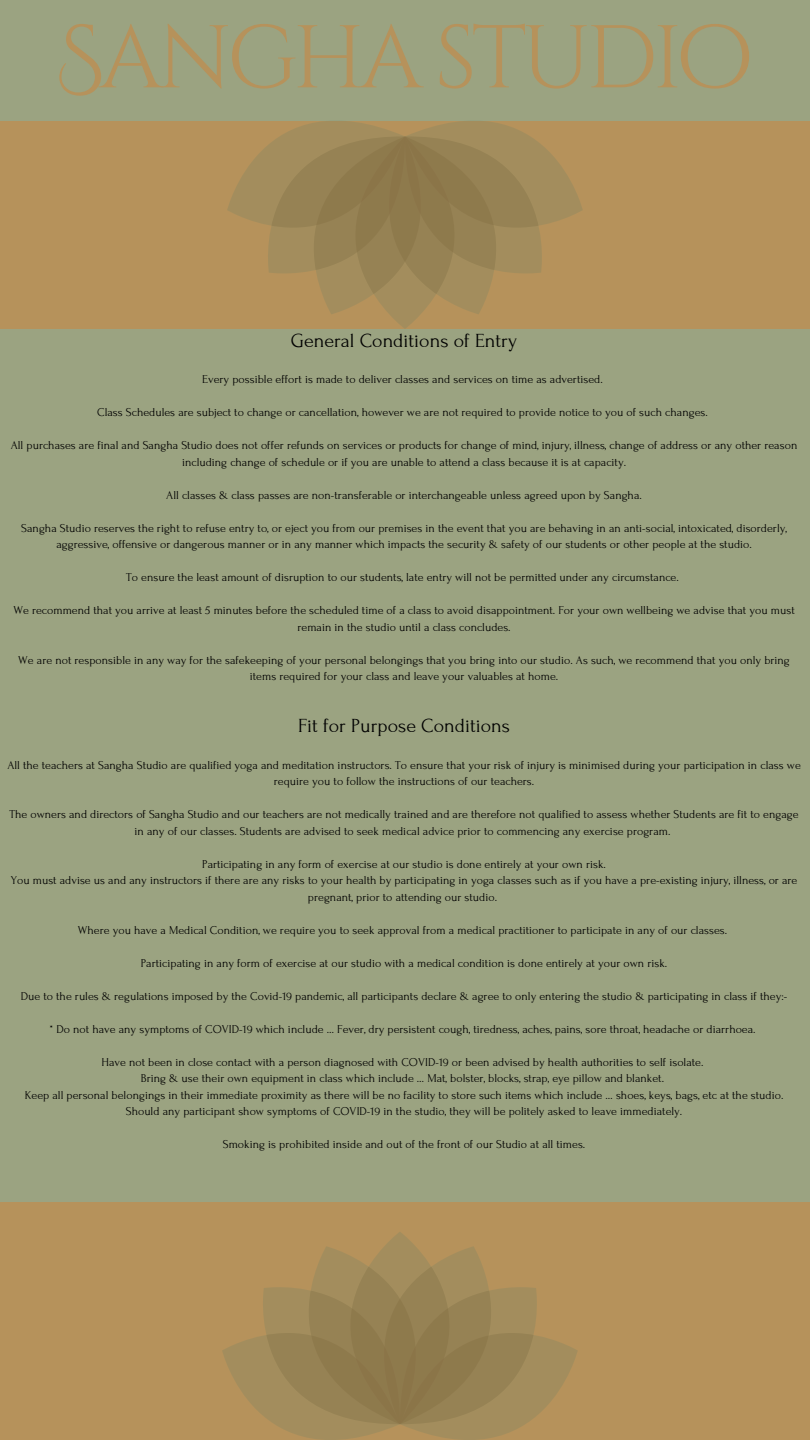
<style>
.page{position:relative;width:810px;height:1440px;background:#b6925b}
.page>*{position:absolute;margin:0;border:0;box-sizing:border-box;transform-origin:0 0}
.t1{font:88.8px "Cinzel Decorative";letter-spacing:-.06em;color:#b6925b}
.t2{font:20px "Forum";color:#000}
.t3{font:12px/16.5px "Forum";color:#000;text-align:center}
</style>
<div class="page">
<div style="left:0;top:329px;width:810px;height:872px;background:#9ba381"></div>
<div style="left:0;top:0;width:810px;height:121px;background:#9ba381"></div>
<svg style="left:227px;top:121px;width:356px;height:208px"></svg>
<svg style="left:222px;top:1232px;width:355px;height:208px"></svg>
<p class="t1" style="left:56px;top:1px;width:699px">SANGHA STUDIO</p>
<p class="t2" style="left:291px;top:329px;width:228px">General Conditions of Entry</p>
<p class="t3" style="left:202px;top:371px;width:402px">Every possible effort is made to deliver classes and services on time as advertised.</p>
<p class="t3" style="left:97px;top:404px;width:612px">Class Schedules are subject to change or cancellation, however we are not required to provide notice to you of such changes.</p>
<p class="t3" style="left:11px;top:437px;width:788px">All purchases are final and Sangha Studio does not offer refunds on services or products for change of mind, injury, illness, change of address or any other reason including change of schedule or if you are unable to attend a class because it is at capacity.</p>
<p class="t3" style="left:166px;top:487px;width:477px">All classes &amp; class passes are non-transferable or interchangeable unless agreed upon by Sangha.</p>
<p class="t3" style="left:21px;top:520px;width:767px">Sangha Studio reserves the right to refuse entry to, or eject you from our premises in the event that you are behaving in an anti-social, intoxicated, disorderly, aggressive, offensive or dangerous manner or in any manner which impacts the security &amp; safety of our students or other people at the studio.</p>
<p class="t3" style="left:126px;top:569px;width:554px">To ensure the least amount of disruption to our students, late entry will not be permitted under any circumstance.</p>
<p class="t3" style="left:13px;top:602px;width:783px">We recommend that you arrive at least 5 minutes before the scheduled time of a class to avoid disappointment. For your own wellbeing we advise that you must remain in the studio until a class concludes.</p>
<p class="t3" style="left:18px;top:652px;width:773px">We are not responsible in any way for the safekeeping of your personal belongings that you bring into our studio. As such, we recommend that you only bring items required for your class and leave your valuables at home.</p>
<p class="t2" style="left:298px;top:715px;width:214px">Fit for Purpose Conditions</p>
<p class="t3" style="left:7px;top:757px;width:795px">All the teachers at Sangha Studio are qualified yoga and meditation instructors. To ensure that your risk of injury is minimised during your participation in class we require you to follow the instructions of our teachers.</p>
<p class="t3" style="left:10px;top:806px;width:791px">The owners and directors of Sangha Studio and our teachers are not medically trained and are therefore not qualified to assess whether Students are fit to engage in any of our classes. Students are advised to seek medical advice prior to commencing any exercise program.</p>
<p class="t3" style="left:202px;top:856px;width:405px">Participating in any form of exercise at our studio is done entirely at your own risk.</p>
<p class="t3" style="left:11px;top:872px;width:788px">You must advise us and any instructors if there are any risks to your health by participating in yoga classes such as if you have a pre-existing injury, illness, or are pregnant, prior to attending our studio.</p>
<p class="t3" style="left:78px;top:922px;width:651px">Where you have a Medical Condition, we require you to seek approval from a medical practitioner to participate in any of our classes.</p>
<p class="t3" style="left:141px;top:955px;width:528px">Participating in any form of exercise at our studio with a medical condition is done entirely at your own risk.</p>
<p class="t3" style="left:21px;top:988px;width:768px">Due to the rules &amp; regulations imposed by the Covid-19 pandemic, all participants declare &amp; agree to only entering the studio &amp; participating in class if they:-</p>
<p class="t3" style="left:49px;top:1021px;width:708px">* Do not have any symptoms of COVID-19 which include … Fever, dry persistent cough, tiredness, aches, pains, sore throat, headache or diarrhoea.</p>
<p class="t3" style="left:102px;top:1054px;width:603px">Have not been in close contact with a person diagnosed with COVID-19 or been advised by health authorities to self isolate.</p>
<p class="t3" style="left:141px;top:1070px;width:525px">Bring &amp; use their own equipment in class which include … Mat, bolster, blocks, strap, eye pillow and blanket.</p>
<p class="t3" style="left:25px;top:1087px;width:760px">Keep all personal belongings in their immediate proximity as there will be no facility to store such items which include … shoes, keys, bags, etc at the studio.</p>
<p class="t3" style="left:126px;top:1103px;width:558px">Should any participant show symptoms of COVID-19 in the studio, they will be politely asked to leave immediately.</p>
<p class="t3" style="left:223px;top:1136px;width:364px">Smoking is prohibited inside and out of the front of our Studio at all times.</p>
</div>
